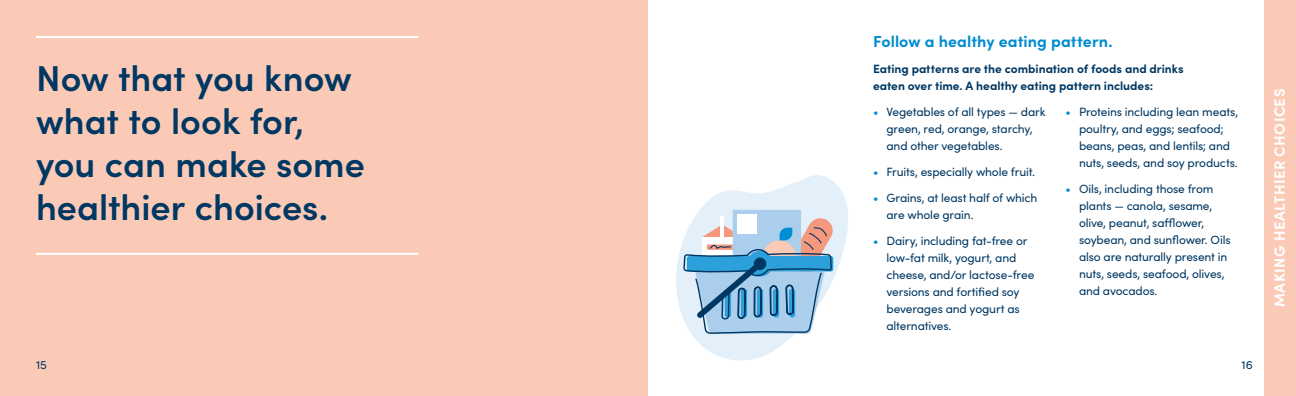
<style>
.page{position:relative;width:1296px;height:396px;background:#fff}
.page>*{position:absolute;margin:0;border:0;box-sizing:border-box;transform-origin:0 0}
.t1{font:600 36px/43px "Sofia Pro";color:#003863}
.t2{font:700 16px "Sofia Pro";letter-spacing:.005em;color:#008dd1}
.t3{font:700 15px "Sofia Pro";letter-spacing:.03em;color:#fff}
.t4{font:12px/17px "Sofia Pro";letter-spacing:-.015em;color:#003863}
.t5{font:700 12px/17px "Sofia Pro";letter-spacing:-.005em;color:#003863}
.s1{color:#008dd1}
</style>
<div class="page">
<svg style="left:676px;top:176px;width:172px;height:161px"></svg>
<div style="left:0;top:0;width:648px;height:396px;background:#fbcab6"></div>
<div style="left:1264px;top:0;width:32px;height:396px;background:#fbcab6"></div>
<hr style="left:36px;top:253px;width:382px;height:2px;background:#fff">
<hr style="left:36px;top:36px;width:382px;height:2px;background:#fff">
<svg style="left:694px;top:175px;width:129px;height:186px"></svg>
<svg style="left:683px;top:210px;width:151px;height:124px;background:#9ebfd7"></svg>
<p class="t1" style="left:36px;top:55px;width:331px">Now that you know what to look for, you can make some healthier choices.</p>
<p class="t2" style="left:873px;top:30px;width:241px">Follow a healthy eating pattern.</p>
<p class="t5" style="left:873px;top:60px;width:312px">Eating patterns are the combination of foods and drinks eaten over time. A healthy eating pattern includes:</p>
<p class="t4" style="left:886px;top:103px;width:161px;text-indent:-14px"><span class="s1">•</span> Vegetables of all types — dark green, red, orange, starchy, and other vegetables.</p>
<p class="t4" style="left:873px;top:163px;width:164px"><span class="s1">•</span> Fruits, especially whole fruit.</p>
<p class="t4" style="left:886px;top:189px;width:152px;text-indent:-14px"><span class="s1">•</span> Grains, at least half of which are whole grain.</p>
<p class="t4" style="left:886px;top:232px;width:149px;text-indent:-14px"><span class="s1">•</span> Dairy, including fat-free or low-fat milk, yogurt, and cheese, and/or lactose-free versions and fortified soy beverages and yogurt as alternatives.</p>
<p class="t4" style="left:1079px;top:103px;width:161px;text-indent:-14px"><span class="s1">•</span> Proteins including lean meats, poultry, and eggs; seafood; beans, peas, and lentils; and nuts, seeds, and soy products.</p>
<p class="t4" style="left:1079px;top:180px;width:153px;text-indent:-14px"><span class="s1">•</span> Oils, including those from plants — canola, sesame, olive, peanut, safflower, soybean, and sunflower. Oils also are naturally present in nuts, seeds, seafood, olives, and avocados.</p>
<p class="t4" style="left:36px;top:355px;width:12px">15</p>
<p class="t4" style="left:1242px;top:355px;width:13px">16</p>
<p class="t3" style="left:1268px;top:307px;width:220px;rotate:-90deg">MAKING HEALTHIER CHOICES</p>
</div>
